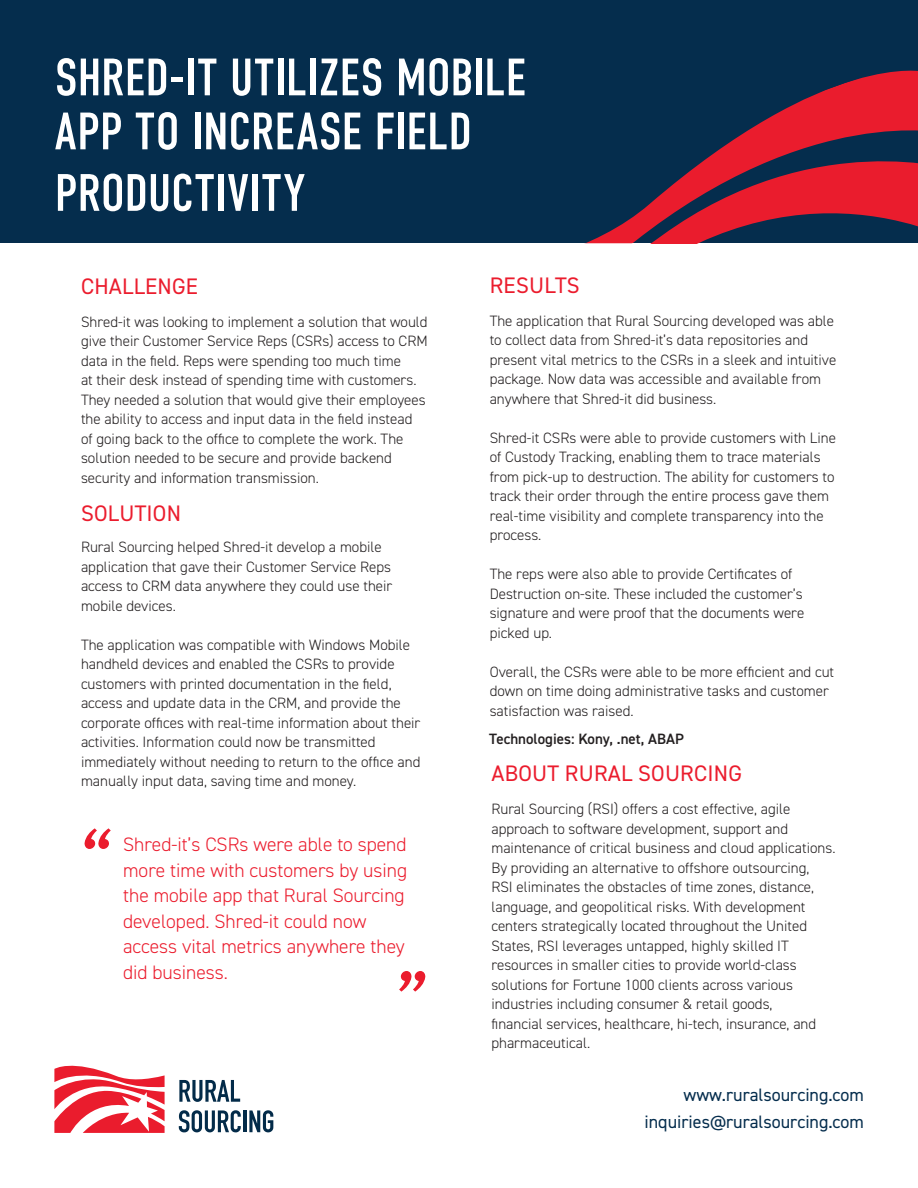
<style>
.page{position:relative;width:918px;height:1188px;background:#fff}
.page>*{position:absolute;margin:0;border:0;box-sizing:border-box;transform-origin:0 0}
.t1{font:italic 700 54px "Base 900 Sans OT";color:#eb1c2d}
.Title_page_title{font:52.5px/54px "DIN Condensed";color:#fff}
.t2{font:22.5px "DIN2014";letter-spacing:.01em;color:#eb1c2d}
.t3{font:300 19.5px/25.5px "DIN2014";color:#eb1c2d}
.t4{font:18px "DIN2014";color:#052d4d}
.t5{font:300 15px/19.5px "DIN2014";color:#231f20}
.t6{font:600 15px "DIN2014";color:#231f20}
</style>
<div class="page">
<div style="left:1px;top:0;width:917px;height:243px;background:#052d4d"></div>
<svg style="left:757px;top:70px;width:161px;height:55px;fill:#ea1c2d"></svg>
<svg style="left:586px;top:125px;width:332px;height:118px"></svg>
<svg style="left:54px;top:1065px;width:111px;height:68px"></svg>
<svg style="left:179px;top:1080px;width:61px;height:22px"></svg>
<svg style="left:179px;top:1110px;width:62px;height:22px"></svg>
<hr style="left:243px;top:1110px;width:4px;height:22px;background:#032b49">
<svg style="left:249px;top:1110px;width:24px;height:22px"></svg>
<p class="Title_page_title" style="left:55px;top:51px;width:473px">SHRED-IT UTILIZES MOBILE<br>APP TO INCREASE FIELD</p>
<p class="Title_page_title" style="left:55px;top:167px;width:252px">PRODUCTIVITY</p>
<p class="t2" style="left:81px;top:272px;width:119px">CHALLENGE</p>
<p class="t5" style="left:81px;top:312px;width:348px">Shred-it was looking to implement a solution that would give their Customer Service Reps (CSRs) access to CRM data in the field. Reps were spending too much time<br>at their desk instead of spending time with customers.<br>They needed a solution that would give their employees the ability to access and input data in the field instead of going back to the office to complete the work. The solution needed to be secure and provide backend security and information transmission.</p>
<p class="t2" style="left:81px;top:499px;width:101px">SOLUTION</p>
<p class="t5" style="left:81px;top:537px;width:313px">Rural Sourcing helped Shred-it develop a mobile application that gave their Customer Service Reps access to CRM data anywhere they could use their mobile devices.</p>
<p class="t5" style="left:81px;top:635px;width:341px">The application was compatible with Windows Mobile handheld devices and enabled the CSRs to provide customers with printed documentation in the field, access and update data in the CRM, and provide the corporate offices with real-time information about their</p>
<p class="t5" style="left:81px;top:732px;width:341px">activities. Information could now be transmitted immediately without needing to return to the office and manually input data, saving time and money.</p>
<p class="t1" style="left:81px;top:819px;width:31px">“</p>
<p class="t3" style="left:123px;top:832px;width:286px">Shred-it’s CSRs were able to spend more time with customers by using the mobile app that Rural Sourcing developed. Shred-it could now access vital metrics anywhere they did business.</p>
<p class="t1" style="left:429px;top:1001px;width:31px;rotate:-180deg">“</p>
<p class="t2" style="left:490px;top:271px;width:91px">RESULTS</p>
<p class="t5" style="left:490px;top:311px;width:348px">The application that Rural Sourcing developed was able to collect data from Shred-it’s data repositories and present vital metrics to the CSRs in a sleek and intuitive package. Now data was accessible and available from anywhere that Shred-it did business.</p>
<p class="t5" style="left:490px;top:428px;width:348px">Shred-it CSRs were able to provide customers with Line of Custody Tracking, enabling them to trace materials from pick-up to destruction. The ability for customers to track their order through the entire process gave them real-time visibility and complete transparency into the process.</p>
<p class="t5" style="left:490px;top:565px;width:316px">The reps were also able to provide Certificates of Destruction on-site. These included the customer’s signature and were proof that the documents were picked up.</p>
<p class="t5" style="left:490px;top:662px;width:346px">Overall, the CSRs were able to be more efficient and cut down on time doing administrative tasks and customer satisfaction was raised.</p>
<p class="t6" style="left:489px;top:729px;width:196px">Technologies: Kony, .net, ABAP</p>
<p class="t2" style="left:492px;top:760px;width:252px">ABOUT RURAL SOURCING</p>
<p class="t5" style="left:491px;top:799px;width:346px">Rural Sourcing (RSI) offers a cost effective, agile approach to software development, support and maintenance of critical business and cloud applications.<br>By providing an alternative to offshore outsourcing,<br>RSI eliminates the obstacles of time zones, distance, language, and geopolitical risks. With development centers strategically located throughout the United States, RSI leverages untapped, highly skilled IT resources in smaller cities to provide world-class solutions for Fortune 1000 clients across various industries including consumer &amp; retail goods,<br>financial services, healthcare, hi-tech, insurance, and pharmaceutical.</p>
<p class="t4" style="left:683px;top:1083px;width:182px">www.ruralsourcing.com</p>
<p class="t4" style="left:645px;top:1111px;width:221px">inquiries@ruralsourcing.com</p>
</div>
